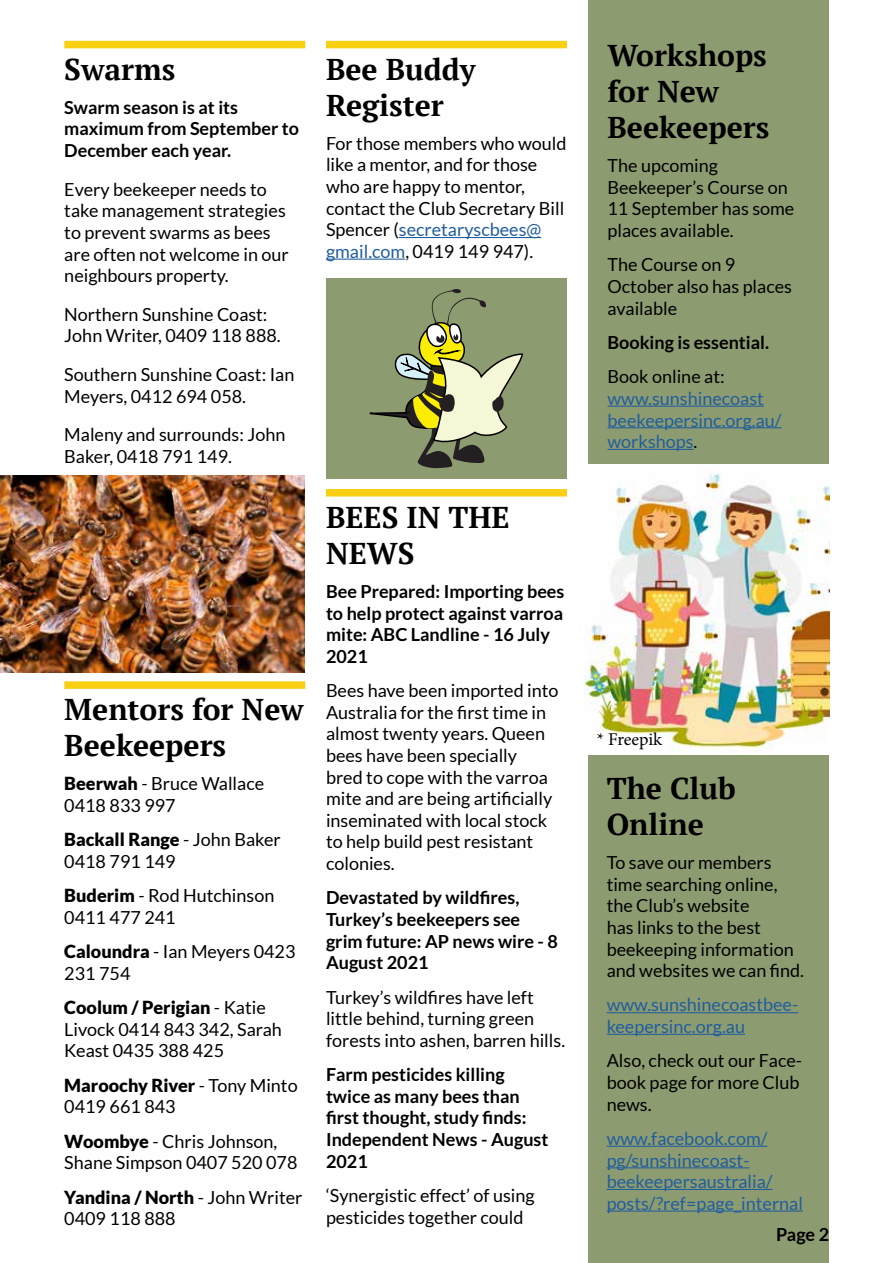
<style>
.page{position:relative;width:893px;height:1263px;background:#fff}
.page>*{position:absolute;margin:0;border:0;box-sizing:border-box;transform-origin:0 0}
.t1{font:700 30px/36px "PT Serif";color:#000}
.t2{font:18px/21.6px "Lato";color:#000}
.t3{font:700 18px/21.6px "Lato";color:#000}
.t4{font:18px/21.6px "Lato";color:#215e9e}
.t5{font:18px "Minion Pro";letter-spacing:-.005em;color:#000}
.s1{font-weight:900}
.s2{color:#215e9e}
.s3{color:#000}
</style>
<div class="page">
<hr style="left:399px;top:237px;width:142px;height:1px;background:#215e9e">
<hr style="left:326px;top:259px;width:79px;height:1px;background:#215e9e">
<div style="left:326px;top:41px;width:241px;height:7px;background:#f8cf11"></div>
<div style="left:64px;top:681px;width:241px;height:8px;background:#f8cf11"></div>
<div style="left:64px;top:41px;width:241px;height:7px;background:#f8cf11"></div>
<div style="left:588px;top:0;width:241px;height:1263px;background:#8d9c70"></div>
<hr style="left:607px;top:406px;width:157px;height:1px;background:#215e9e">
<hr style="left:607px;top:427px;width:175px;height:1px;background:#215e9e">
<hr style="left:607px;top:449px;width:87px;height:1px;background:#215e9e">
<hr style="left:607px;top:1012px;width:191px;height:1px;background:#215e9e">
<hr style="left:607px;top:1034px;width:138px;height:1px;background:#215e9e">
<hr style="left:607px;top:1146px;width:160px;height:1px;background:#215e9e">
<hr style="left:607px;top:1167px;width:143px;height:1px;background:#215e9e">
<hr style="left:607px;top:1189px;width:165px;height:1px;background:#215e9e">
<hr style="left:607px;top:1210px;width:196px;height:1px;background:#215e9e">
<img style="left:585px;top:464px;width:244px;height:290px">
<div style="left:326px;top:278px;width:241px;height:201px;background:#8d9c70"></div>
<svg style="left:369px;top:289px;width:155px;height:179px"></svg>
<div style="left:326px;top:489px;width:241px;height:7px;background:#f8cf11"></div>
<img style="left:0;top:475px;width:305px;height:198px">
<h1 class="t1" style="left:64px;top:50px;width:113px">Swarms</h1>
<p class="t3" style="left:64px;top:96px;width:236px">Swarm season is at its maximum from September to<br>December each year.</p>
<p class="t2" style="left:64px;top:178px;width:226px">Every beekeeper needs to take management strategies to prevent swarms as bees are often not welcome in our neighbours property.</p>
<p class="t2" style="left:64px;top:303px;width:218px">Northern Sunshine Coast:<br>John Writer, 0409 118 888.</p>
<p class="t2" style="left:64px;top:363px;width:232px">Southern Sunshine Coast: Ian<br>Meyers, 0412 694 058.</p>
<p class="t2" style="left:64px;top:424px;width:223px">Maleny and surrounds: John<br>Baker, 0418 791 149.</p>
<h1 class="t1" style="left:64px;top:691px;width:241px">Mentors for New<br>Beekeepers</h1>
<p class="t2" style="left:64px;top:773px;width:201px"><span class="s1">Beerwah</span> - Bruce Wallace<br>0418 833 997</p>
<p class="t2" style="left:64px;top:829px;width:218px"><span class="s1">Backall Range</span> - John Baker<br>0418 791 149</p>
<p class="t2" style="left:64px;top:885px;width:212px"><span class="s1">Buderim</span> - Rod Hutchinson<br>0411 477 241</p>
<p class="t2" style="left:64px;top:941px;width:233px"><span class="s1">Caloundra</span> - Ian Meyers 0423<br>231 754</p>
<p class="t2" style="left:64px;top:997px;width:219px"><span class="s1">Coolum / Perigian</span> - Katie<br>Livock 0414 843 342, Sarah<br>Keast 0435 388 425</p>
<p class="t2" style="left:64px;top:1074px;width:235px"><span class="s1">Maroochy River</span> - Tony Minto<br>0419 661 843</p>
<p class="t2" style="left:64px;top:1130px;width:235px"><span class="s1">Woombye</span> - Chris Johnson,<br>Shane Simpson 0407 520 078</p>
<p class="t2" style="left:64px;top:1186px;width:240px"><span class="s1">Yandina / North</span> - John Writer<br>0409 118 888</p>
<h1 class="t1" style="left:326px;top:50px;width:151px">Bee Buddy<br>Register</h1>
<p class="t2" style="left:326px;top:132px;width:242px">For those members who would like a mentor, and for those who are happy to mentor, contact the Club Secretary Bill<br>Spencer (<span class="s2">secretaryscbees@ gmail.com</span>, 0419 149 947).</p>
<h1 class="t1" style="left:326px;top:499px;width:185px">BEES IN THE<br>NEWS</h1>
<p class="t3" style="left:326px;top:580px;width:240px">Bee Prepared: Importing bees to help protect against varroa mite: ABC Landline - 16 July<br>2021</p>
<p class="t2" style="left:326px;top:680px;width:234px">Bees have been imported into<br>Australia for the first time in almost twenty years. Queen bees have been specially<br>bred to cope with the varroa mite and are being artificially inseminated with local stock to help build pest resistant colonies.</p>
<p class="t3" style="left:326px;top:887px;width:233px">Devastated by wildfires,<br>Turkey’s beekeepers see grim future: AP news wire - 8<br>August 2021</p>
<p class="t2" style="left:326px;top:986px;width:241px">Turkey’s wildfires have left little behind, turning green forests into ashen, barren hills.</p>
<p class="t3" style="left:326px;top:1063px;width:224px">Farm pesticides killing twice as many bees than first thought, study finds:<br>Independent News - August<br>2021</p>
<p class="t2" style="left:326px;top:1184px;width:210px">‘Synergistic effect’ of using pesticides together could</p>
<h1 class="t1" style="left:607px;top:37px;width:163px">Workshops for New<br>Beekeepers</h1>
<p class="t2" style="left:607px;top:155px;width:188px">The upcoming<br>Beekeeper’s Course on<br>11 September has some places available.</p>
<p class="t2" style="left:607px;top:254px;width:186px">The Course on 9<br>October also has places available</p>
<p class="t3" style="left:607px;top:331px;width:163px">Booking is essential.</p>
<p class="t2" style="left:607px;top:366px;width:119px">Book online at:</p>
<p class="t4" style="left:607px;top:387px;width:176px">www.sunshinecoast beekeepersinc.org.au/ workshops<span class="s3">.</span></p>
<p class="t5" style="left:597px;top:727px;width:67px">* Freepik</p>
<h1 class="t1" style="left:607px;top:770px;width:131px">The Club<br>Online</h1>
<p class="t2" style="left:607px;top:852px;width:199px">To save our members time searching online, the Club’s website<br>has links to the best beekeeping information and websites we can find.</p>
<p class="t4" style="left:607px;top:994px;width:193px">www.sunshinecoastbee&shy;keepersinc.org.au</p>
<p class="t2" style="left:607px;top:1050px;width:197px">Also, check out our Face&shy;book page for more Club news.</p>
<p class="t4" style="left:607px;top:1127px;width:198px">www.facebook.com/ pg/sunshinecoast&shy;beekeepersaustralia/ posts/?ref=page_internal</p>
<p class="t3" style="left:776px;top:1224px;width:55px">Page 2</p>
</div>
